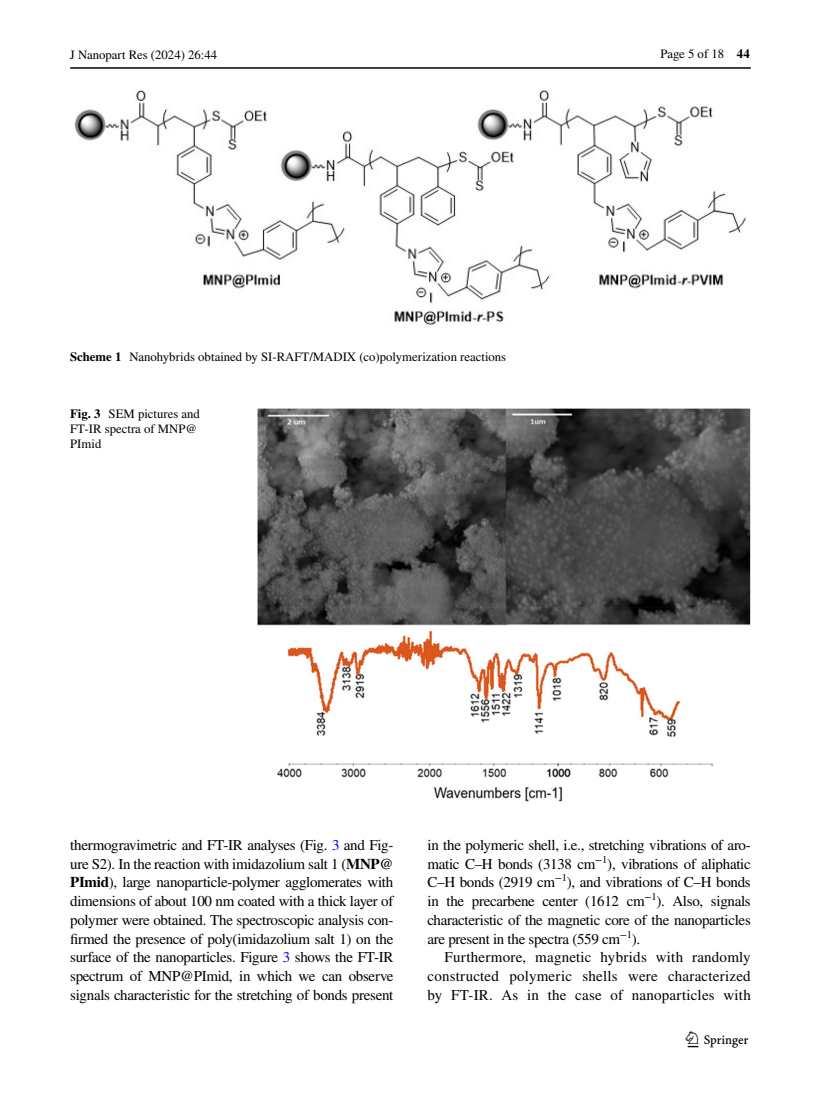
<style>
.page{position:relative;width:821px;height:1106px;background:#fff}
.page>*{position:absolute;margin:0;border:0;box-sizing:border-box;transform-origin:0 0}
.t1{font:22.5px "Springnew Regular 3";color:#000}
.t2{font:15px/18.8px "STIX";letter-spacing:-.02em;color:#000;text-align:justify}
.t3{font:12.75px/15px "STIX";color:#000}
.s1{font-weight:700}
.s2{color:#00f}
</style>
<div class="page">
<hr style="left:70px;top:67px;width:680px;height:2px;background:#000">
<img style="left:75px;top:89px;width:671px;height:236px">
<img style="left:257px;top:408px;width:493px;height:393px">
<p class="t3" style="left:70px;top:48px;width:148px">J Nanopart Res (2024) 26:44</p>
<p class="t3" style="left:70px;top:349px;width:437px"><span class="s1">Scheme 1</span> Nanohybrids obtained by SI-RAFT/MADIX (co)polymerization reactions</p>
<p class="t3" style="left:70px;top:407px;width:131px"><span class="s1">Fig. 3</span> SEM pictures and<br>FT-IR spectra of MNP@<br>PImid</p>
<p class="t3" style="left:660px;top:47px;width:91px">Page 5 of 18 <span class="s1">44</span></p>
<p class="t2" style="left:70px;top:836px;width:325px">thermogravimetric and FT-IR analyses (Fig. <span class="s2">3</span> and Fig&shy;ure S2). In the reaction with imidazolium salt 1 (<span class="s1">MNP@ PImid</span>), large nanoparticle-polymer agglomerates with dimensions of about 100 nm coated with a thick layer of polymer were obtained. The spectroscopic analysis con&shy;firmed the presence of poly(imidazolium salt 1) on the surface of the nanoparticles. Figure <span class="s2">3</span> shows the FT-IR spectrum of MNP@PImid, in which we can observe signals characteristic for the stretching of bonds present</p>
<p class="t2" style="left:427px;top:836px;width:325px">in the polymeric shell, i.e., stretching vibrations of aro&shy;matic C–H bonds (3138 cm<sup>−1</sup>), vibrations of aliphatic C–H bonds (2919 cm<sup>−1</sup>), and vibrations of C–H bonds in the precarbene center (1612 cm<sup>−1</sup>). Also, signals characteristic of the magnetic core of the nanoparticles are present in the spectra (559 cm<sup>−1</sup>).</p>
<p class="t2" style="left:427px;top:948px;width:325px;text-indent:17px">Furthermore, magnetic hybrids with randomly constructed polymeric shells were characterized by FT-IR. As in the case of nanoparticles with</p>
<h1 class="t1" style="left:687px;top:1031px;width:62px">1 3</h1>
</div>
